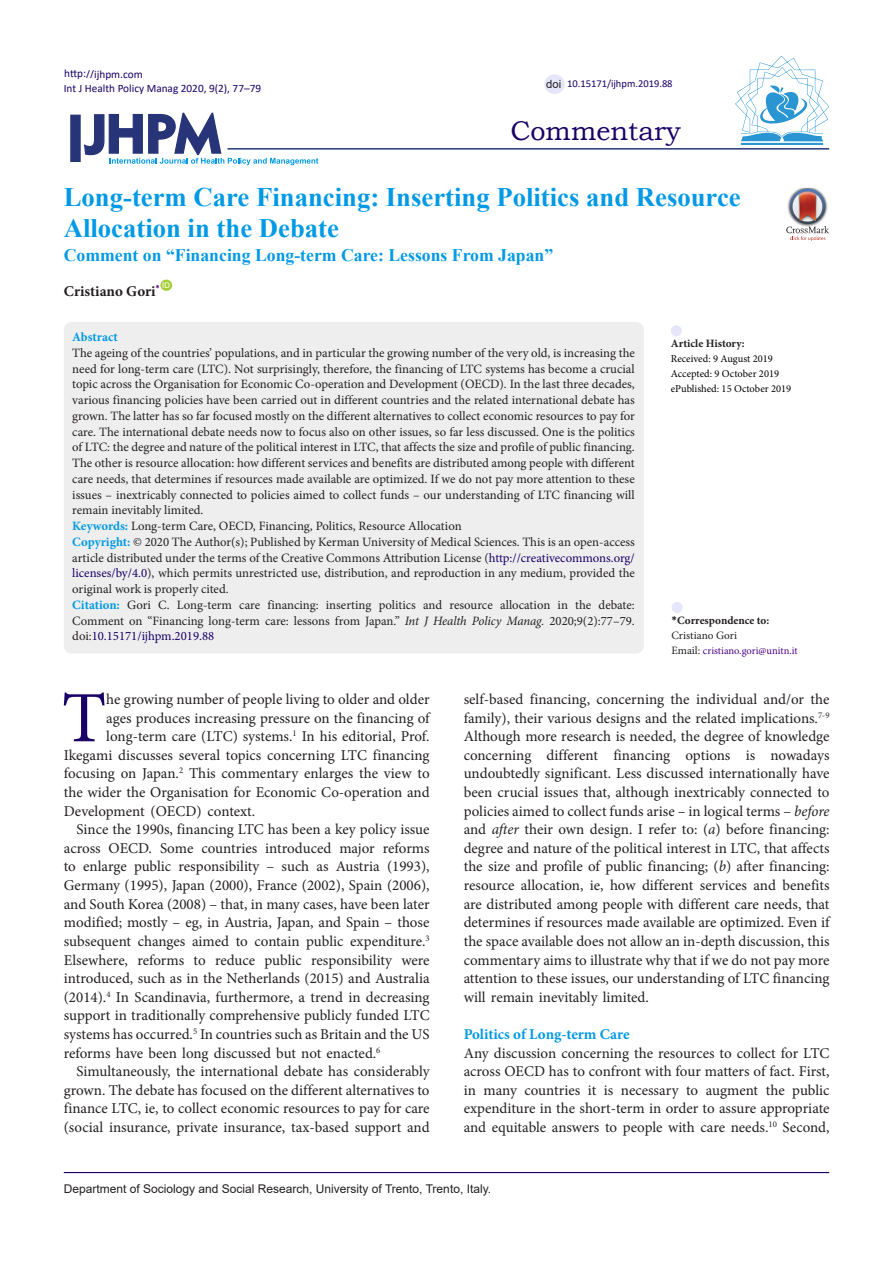
<style>
.page{position:relative;width:893px;height:1263px;background:#fff}
.page>*{position:absolute;margin:0;border:0;box-sizing:border-box;transform-origin:0 0}
.t1{font:72.3px "Minion Pro";color:#190066}
.t2{font:27px "Bookman Old Style";color:#190066}
.Default{font:700 26.7px/31.5px "Times New Roman";color:#0099e5}
.Default-2{font:700 17.7px "Times New Roman";color:#0099e5}
.t3{font:15px/18.6px "Minion Pro";color:#231f20;text-align:justify}
.t4{font:700 15px "Minion Pro";letter-spacing:-.005em;color:#0099e5}
.Default-3{font:700 15px "Minion Pro";color:#231f20}
.t5{font:12.75px/15.8px "Minion Pro";color:#231f20;text-align:justify}
.Default-4{font:700 12.75px "Minion Pro";color:#0099e5}
.t6{font:12px "Arial";color:#231f20}
.t7{font:11.25px "Calibri";color:#190066}
.t8{font:700 11.25px "Minion Pro";color:#231f20}
.t9{font:11.25px "Minion Pro";color:#231f20}
.t10{font:11.25px "Arial";color:#231f20}
.t11{font:10.5px "Minion Pro";color:#000}
.t12{font:10.5px "Minion Pro";color:#4b0082}
.t13{font:10.5px "Calibri";color:#190066}
.t14{font:7.8px "Arial";color:#fff}
.s1{font-weight:700;color:#0099e5}
.s2{color:#190066}
.s3{font-style:italic}
.s4{font-family:"Calibri"}
.s5{font-size:11.25px;color:#231f20}
</style>
<div class="page">
<svg style="left:84px;top:112px;width:234px;height:53px"></svg>
<div style="left:70px;top:115px;width:11px;height:47px;background:#273578;border:1px solid #273578"></div>
<div style="left:160px;top:280px;width:12px;height:11px;background:#a6ce39;border-radius:50%"></div>
<hr style="left:227px;top:148px;width:602px;height:2px;background:#273578">
<div style="left:64px;top:322px;width:580px;height:331px;background:#eee;border-radius:8px"></div>
<div style="left:672px;top:602px;width:11px;height:11px;background:#e6e6fa;border-radius:50%"></div>
<div style="left:671px;top:325px;width:11px;height:11px;background:#e6e6fa;border-radius:50%"></div>
<hr style="left:64px;top:1172px;width:765px;height:1px;background:#190066">
<hr style="left:741px;top:143px;width:82px;height:2px;background:#2995d2">
<svg style="left:735px;top:56px;width:94px;height:85px"></svg>
<div style="left:544px;top:74px;width:21px;height:20px;background:#e6e6fa;border-radius:50%"></div>
<img style="left:798px;top:188px;width:18px;height:1px">
<svg style="left:786px;top:189px;width:43px;height:52px"></svg>
<p class="t7" style="left:64px;top:66px;width:80px">http://ijhpm.com</p>
<p class="t7" style="left:64px;top:81px;width:199px">Int J Health Policy Manag 2020, 9(2), 77–79</p>
<p class="t10" style="left:546px;top:76px;width:17px">doi</p>
<p class="t13" style="left:567px;top:76px;width:107px">10.15171/ijhpm.2019.88</p>
<p class="t2" style="left:510px;top:113px;width:172px">Commentary</p>
<p class="Default" style="left:64px;top:180px;width:678px">Long-term Care Financing: Inserting Politics and Resource<br>Allocation in the Debate</p>
<p class="Default-2" style="left:64px;top:243px;width:491px">Comment on “Financing Long-term Care: Lessons From Japan”</p>
<p class="Default-3" style="left:64px;top:281px;width:98px">Cristiano Gori<sup>*</sup></p>
<p class="t14" style="left:162px;top:280px;width:9px">ID</p>
<p class="Default-4" style="left:72px;top:328px;width:47px">Abstract</p>
<p class="t5" style="left:72px;top:345px;width:564px">The ageing of the countries’ populations, and in particular the growing number of the very old, is increasing the need for long-term care (LTC). Not surprisingly, therefore, the financing of LTC systems has become a crucial topic across the Organisation for Economic Co-operation and Development (OECD). In the last three decades, various financing policies have been carried out in different countries and the related international debate has grown. The latter has so far focused mostly on the different alternatives to collect economic resources to pay for care. The international debate needs now to focus also on other issues, so far less discussed. One is the politics of LTC: the degree and nature of the political interest in LTC, that affects the size and profile of public financing.<br>The other is resource allocation: how different services and benefits are distributed among people with different care needs, that determines if resources made available are optimized. If we do not pay more attention to these issues – inextricably connected to policies aimed to collect funds – our understanding of LTC financing will remain inevitably limited.</p>
<p class="t5" style="left:72px;top:518px;width:391px"><span class="s1">Keywords:</span> Long-term Care, OECD, Financing, Politics, Resource Allocation</p>
<p class="t5" style="left:72px;top:534px;width:564px"><span class="s1">Copyright:</span> © 2020 The Author(s); Published by Kerman University of Medical Sciences. This is an open-access article distributed under the terms of the Creative Commons Attribution License (<span class="s2">http://creativecommons.org/ licenses/by/4.0</span>), which permits unrestricted use, distribution, and reproduction in any medium, provided the original work is properly cited.</p>
<p class="t5" style="left:72px;top:597px;width:564px"><span class="s1">Citation:</span> Gori C. Long-term care financing: inserting politics and resource allocation in the debate:<br>Comment on “Financing long-term care: lessons from Japan.” <span class="s3">Int J Health Policy Manag.</span> 2020;9(2):77–79. doi:<span class="s2">10.15171/ijhpm.2019.88</span></p>
<p class="t8" style="left:671px;top:336px;width:76px">Article History:</p>
<p class="t11" style="left:671px;top:352px;width:104px">Received: 9 August 2019</p>
<p class="t11" style="left:671px;top:367px;width:110px">Accepted: 9 October 2019</p>
<p class="t11" style="left:671px;top:382px;width:122px">ePublished: 15 October 2019</p>
<p class="t8" style="left:671px;top:613px;width:99px"><span class="s4">*</span>Correspondence to:</p>
<p class="t9" style="left:671px;top:628px;width:67px">Cristiano Gori</p>
<p class="t12" style="left:671px;top:644px;width:128px"><span class="s5">Email:</span> cristiano.gori@unitn.it</p>
<p class="t1" style="left:62px;top:670px;width:46px">T</p>
<p class="t3" style="left:106px;top:690px;width:325px">he growing number of people living to older and older</p>
<p class="t3" style="left:106px;top:709px;width:325px">ages produces increasing pressure on the financing of</p>
<p class="t3" style="left:106px;top:727px;width:325px">long-term care (LTC) systems.<sup>1</sup> In his editorial, Prof.</p>
<p class="t3" style="left:64px;top:746px;width:367px">Ikegami discusses several topics concerning LTC financing</p>
<p class="t3" style="left:64px;top:764px;width:367px">focusing on Japan.<sup>2</sup> This commentary enlarges the view to</p>
<p class="t3" style="left:64px;top:783px;width:367px">the wider the Organisation for Economic Co-operation and</p>
<p class="t3" style="left:64px;top:802px;width:193px">Development (OECD) context.</p>
<p class="t3" style="left:64px;top:820px;width:367px;text-indent:13px">Since the 1990s, financing LTC has been a key policy issue across OECD. Some countries introduced major reforms to enlarge public responsibility – such as Austria (1993), Germany (1995), Japan (2000), France (2002), Spain (2006), and South Korea (2008) – that, in many cases, have been later modified; mostly – eg, in Austria, Japan, and Spain – those subsequent changes aimed to contain public expenditure.<sup>3<br></sup>Elsewhere, reforms to reduce public responsibility were introduced, such as in the Netherlands (2015) and Australia (2014).<sup>4</sup> In Scandinavia, furthermore, a trend in decreasing support in traditionally comprehensive publicly funded LTC systems has occurred.<sup>5</sup> In countries such as Britain and the US reforms have been long discussed but not enacted.<sup>6</sup></p>
<p class="t3" style="left:64px;top:1062px;width:367px;text-indent:13px">Simultaneously, the international debate has considerably grown. The debate has focused on the different alternatives to finance LTC, ie, to collect economic resources to pay for care (social insurance, private insurance, tax-based support and</p>
<p class="t3" style="left:464px;top:690px;width:367px">self-based financing, concerning the individual and/or the family), their various designs and the related implications.<sup>7-9<br></sup>Although more research is needed, the degree of knowledge concerning different financing options is nowadays undoubtedly significant. Less discussed internationally have been crucial issues that, although inextricably connected to policies aimed to collect funds arise – in logical terms – <span class="s3">before </span>and <span class="s3">after</span> their own design. I refer to: (<span class="s3">a</span>) before financing: degree and nature of the political interest in LTC, that affects the size and profile of public financing; (<span class="s3">b</span>) after financing: resource allocation, ie, how different services and benefits are distributed among people with different care needs, that determines if resources made available are optimized. Even if the space available does not allow an in-depth discussion, this commentary aims to illustrate why that if we do not pay more attention to these issues, our understanding of LTC financing will remain inevitably limited.</p>
<p class="t4" style="left:464px;top:1023px;width:167px">Politics of Long-term Care</p>
<p class="t3" style="left:464px;top:1043px;width:367px">Any discussion concerning the resources to collect for LTC across OECD has to confront with four matters of fact. First, in many countries it is necessary to augment the public expenditure in the short-term in order to assure appropriate and equitable answers to people with care needs.<sup>10</sup> Second,</p>
<p class="t6" style="left:64px;top:1180px;width:429px">Department of Sociology and Social Research, University of Trento, Trento, Italy.</p>
</div>
